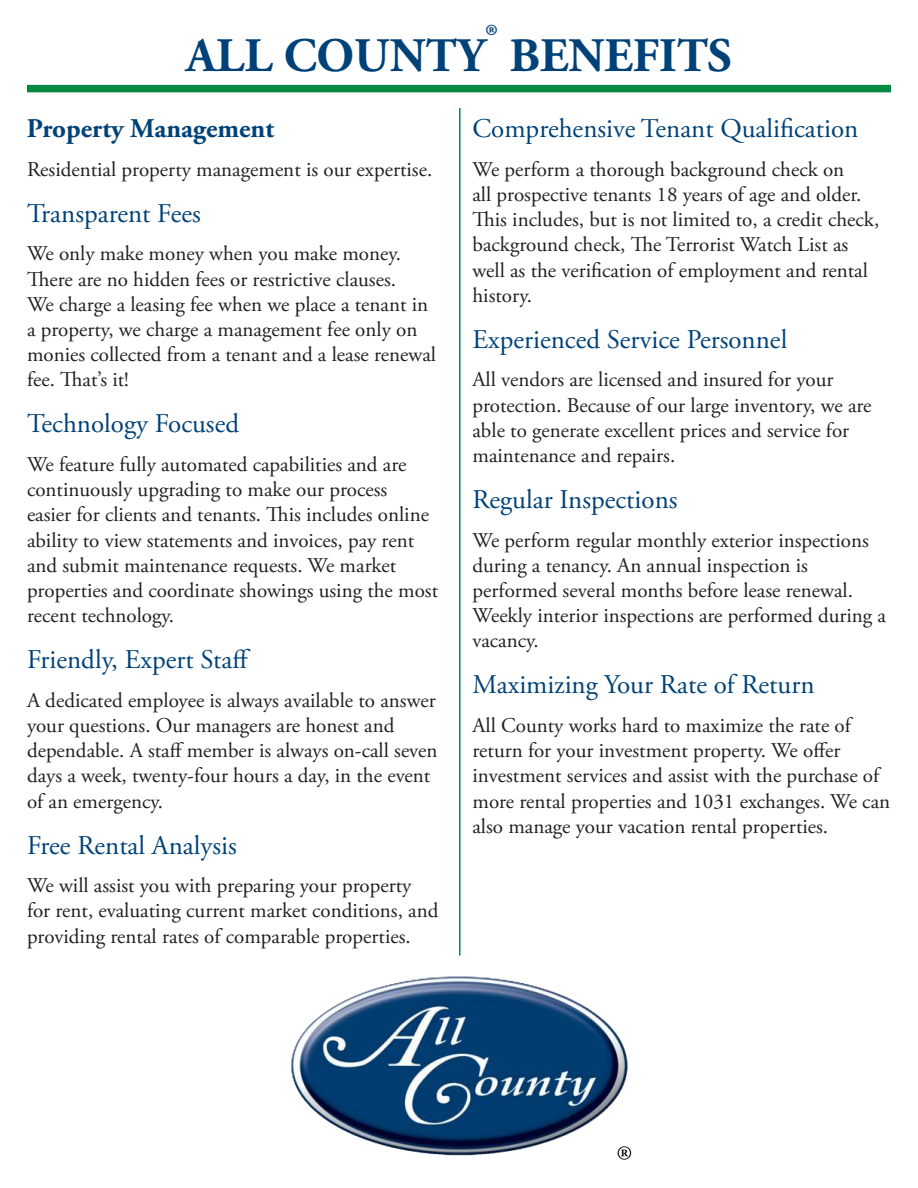
<style>
.page{position:relative;width:918px;height:1188px;background:#fff}
.page>*{position:absolute;margin:0;border:0;box-sizing:border-box;transform-origin:0 0}
.t1{font:700 48px "Adobe Garamond Pro";color:#004278}
.t2{font:27px "Adobe Garamond Pro";color:#004278}
.t3{font:700 27px "Adobe Garamond Pro";color:#004278}
.t4{font:21px/25.2px "Adobe Garamond Pro";color:#221f1f}
</style>
<div class="page">
<div style="left:27px;top:85px;width:864px;height:7px;background:#058842"></div>
<hr style="left:459px;top:108px;width:1px;height:848px;background:#058842">
<img style="left:291px;top:976px;width:337px;height:180px">
<svg style="left:618px;top:1146px;width:13px;height:14px"></svg>
<h1 class="t1" style="left:186px;top:37px;width:547px">ALL COUNTY<sup>®</sup> BENEFITS</h1>
<p class="t3" style="left:27px;top:118px;width:249px">Property Management</p>
<p class="t4" style="left:27px;top:158px;width:407px">Residential property management is our expertise.</p>
<p class="t2" style="left:27px;top:202px;width:175px">Transparent Fees</p>
<p class="t4" style="left:27px;top:243px;width:411px">We only make money when you make money.<br>There are no hidden fees or restrictive clauses.<br>We charge a leasing fee when we place a tenant in a property, we charge a management fee only on monies collected from a tenant and a lease renewal fee. That’s it!</p>
<p class="t2" style="left:27px;top:413px;width:214px">Technology Focused</p>
<p class="t4" style="left:27px;top:454px;width:413px">We feature fully automated capabilities and are continuously upgrading to make our process<br>easier for clients and tenants. This includes online ability to view statements and invoices, pay rent and submit maintenance requests. We market properties and coordinate showings using the most recent technology.</p>
<p class="t2" style="left:27px;top:649px;width:225px">Friendly, Expert Staff</p>
<p class="t4" style="left:27px;top:689px;width:412px">A dedicated employee is always available to answer your questions. Our managers are honest and dependable. A staff member is always on-call seven days a week, twenty-four hours a day, in the event of an emergency.</p>
<p class="t2" style="left:27px;top:834px;width:211px">Free Rental Analysis</p>
<p class="t4" style="left:27px;top:875px;width:413px">We will assist you with preparing your property for rent, evaluating current market conditions, and providing rental rates of comparable properties.</p>
<p class="t2" style="left:472px;top:118px;width:387px">Comprehensive Tenant Qualification</p>
<p class="t4" style="left:472px;top:158px;width:408px">We perform a thorough background check on<br>all prospective tenants 18 years of age and older.<br>This includes, but is not limited to, a credit check, background check, The Terrorist Watch List as well as the verification of employment and rental history.</p>
<p class="t2" style="left:472px;top:328px;width:316px">Experienced Service Personnel</p>
<p class="t4" style="left:472px;top:369px;width:401px">All vendors are licensed and insured for your protection. Because of our large inventory, we are able to generate excellent prices and service for maintenance and repairs.</p>
<p class="t2" style="left:472px;top:488px;width:207px">Regular Inspections</p>
<p class="t4" style="left:472px;top:529px;width:415px">We perform regular monthly exterior inspections during a tenancy. An annual inspection is performed several months before lease renewal.<br>Weekly interior inspections are performed during a vacancy.</p>
<p class="t2" style="left:472px;top:674px;width:344px">Maximizing Your Rate of Return</p>
<p class="t4" style="left:472px;top:715px;width:419px">All County works hard to maximize the rate of return for your investment property. We offer investment services and assist with the purchase of more rental properties and 1031 exchanges. We can also manage your vacation rental properties.</p>
</div>
